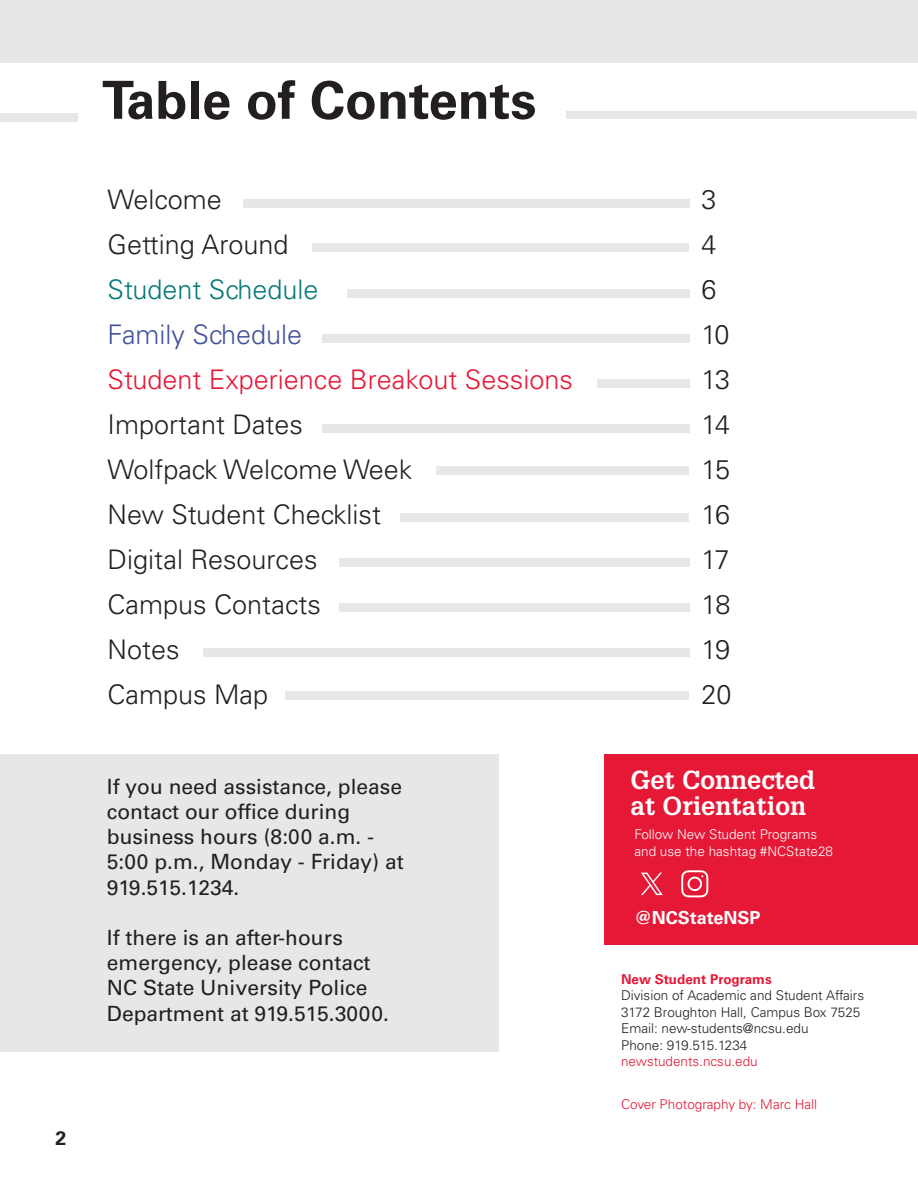
<style>
.page{position:relative;width:918px;height:1188px;background:#fff}
.page>*{position:absolute;margin:0;border:0;box-sizing:border-box;transform-origin:0 0}
.t1{font:700 52.5px "Univers LT Std";color:#231f20}
.t2{font:300 27px "Univers LT Std";color:#231f20}
.t3{font:300 27px "Univers LT Std";color:#e51836}
.t4{font:300 27px "Univers LT Std";color:#077979}
.t5{font:300 27px "Univers LT Std";color:#42529d}
.body_text{font:700 25.5px "Glypha LT Std";color:#fff}
.body_text-2{font:21px/25.2px "Univers LT Std";color:#231f20}
.t6{font:700 19.5px "Univers LT Std";color:#231f20}
.t7{font:700 18px "Univers LT Std";color:#fff}
.body_text-3{font:300 13.5px "Univers LT Std";color:#231f20}
.body_text-4{font:300 13.5px/16.5px "Univers LT Std";color:#fff}
.body_text-5{font:300 13.5px "Univers LT Std";color:#e51836}
.body_text-6{font:300 13.5px "Univers LT Std";color:#e31837}
.body_text-7{font:700 13.5px "Univers LT Std";color:#e51836}
</style>
<div class="page">
<div style="left:0;top:754px;width:499px;height:298px;background:#e6e7e9"></div>
<div style="left:0;top:113px;width:78px;height:9px;background:#e6e7e9"></div>
<div style="left:605px;top:755px;width:313px;height:190px;background:#e51836"></div>
<div style="left:0;top:0;width:918px;height:63px;background:#e6e7e9"></div>
<div style="left:566px;top:111px;width:350px;height:8px;background:#e6e7e9"></div>
<div style="left:243px;top:200px;width:446px;height:8px;background:#e6e7e9"></div>
<div style="left:312px;top:243px;width:377px;height:8px;background:#e6e7e9"></div>
<div style="left:347px;top:290px;width:342px;height:8px;background:#e6e7e9"></div>
<div style="left:322px;top:334px;width:367px;height:9px;background:#e6e7e9"></div>
<div style="left:597px;top:380px;width:92px;height:8px;background:#e6e7e9"></div>
<div style="left:436px;top:466px;width:253px;height:9px;background:#e6e7e9"></div>
<div style="left:401px;top:513px;width:288px;height:8px;background:#e6e7e9"></div>
<div style="left:339px;top:558px;width:350px;height:8px;background:#e6e7e9"></div>
<div style="left:339px;top:603px;width:350px;height:8px;background:#e6e7e9"></div>
<div style="left:203px;top:648px;width:486px;height:8px;background:#e6e7e9"></div>
<div style="left:285px;top:692px;width:404px;height:8px;background:#e6e7e9"></div>
<svg style="left:641px;top:873px;width:22px;height:22px"></svg>
<svg style="left:681px;top:870px;width:27px;height:27px"></svg>
<div style="left:322px;top:424px;width:367px;height:9px;background:#e6e7e9"></div>
<p class="t6" style="left:55px;top:1127px;width:12px">2</p>
<p class="t1" style="left:102px;top:70px;width:436px">Table of Contents</p>
<p class="t2" style="left:108px;top:183px;width:116px">Welcome</p>
<p class="t2" style="left:702px;top:183px;width:17px">3</p>
<p class="t2" style="left:108px;top:228px;width:183px">Getting Around</p>
<p class="t2" style="left:702px;top:228px;width:17px">4</p>
<p class="t4" style="left:108px;top:273px;width:213px">Student Schedule</p>
<p class="t2" style="left:702px;top:273px;width:17px">6</p>
<p class="t5" style="left:108px;top:318px;width:196px">Family Schedule</p>
<p class="t2" style="left:702px;top:318px;width:29px">10</p>
<p class="t3" style="left:108px;top:363px;width:467px">Student Experience Breakout Sessions</p>
<p class="t2" style="left:702px;top:363px;width:30px">13</p>
<p class="t2" style="left:108px;top:408px;width:197px">Important Dates</p>
<p class="t2" style="left:702px;top:408px;width:30px">14</p>
<p class="t2" style="left:108px;top:453px;width:306px">Wolfpack Welcome Week</p>
<p class="t2" style="left:702px;top:453px;width:30px">15</p>
<p class="t2" style="left:108px;top:498px;width:275px">New Student Checklist</p>
<p class="t2" style="left:702px;top:498px;width:30px">16</p>
<p class="t2" style="left:108px;top:543px;width:212px">Digital Resources</p>
<p class="t2" style="left:702px;top:543px;width:30px">17</p>
<p class="t2" style="left:108px;top:588px;width:215px">Campus Contacts</p>
<p class="t2" style="left:702px;top:588px;width:31px">18</p>
<p class="t2" style="left:108px;top:633px;width:74px">Notes</p>
<p class="t2" style="left:702px;top:633px;width:30px">19</p>
<p class="t2" style="left:108px;top:678px;width:162px">Campus Map</p>
<p class="t2" style="left:702px;top:678px;width:32px">20</p>
<p class="body_text-2" style="left:107px;top:774px;width:298px">If you need assistance, please contact our office during business hours (8:00 a.m. -<br>5:00 p.m., Monday - Friday) at<br>919.515.1234.</p>
<p class="body_text-2" style="left:107px;top:925px;width:284px">If there is an after-hours emergency, please contact<br>NC State University Police<br>Department at 919.515.3000.</p>
<p class="body_text" style="left:631px;top:764px;width:186px">Get Connected</p>
<p class="body_text" style="left:631px;top:790px;width:177px">at Orientation</p>
<p class="body_text-4" style="left:634px;top:826px;width:200px">Follow New Student Programs and use the hashtag #NCState28</p>
<p class="t7" style="left:634px;top:907px;width:128px">@NCStateNSP</p>
<p class="body_text-7" style="left:621px;top:971px;width:152px">New Student Programs</p>
<p class="body_text-3" style="left:621px;top:987px;width:245px">Division of Academic and Student Affairs</p>
<p class="body_text-3" style="left:621px;top:1004px;width:241px">3172 Broughton Hall, Campus Box 7525</p>
<p class="body_text-3" style="left:621px;top:1020px;width:189px">Email: new-students@ncsu.edu</p>
<p class="body_text-3" style="left:621px;top:1037px;width:128px">Phone: 919.515.1234</p>
<p class="body_text-6" style="left:621px;top:1053px;width:138px">newstudents.ncsu.edu</p>
<p class="body_text-5" style="left:621px;top:1096px;width:198px">Cover Photography by: Marc Hall</p>
</div>
